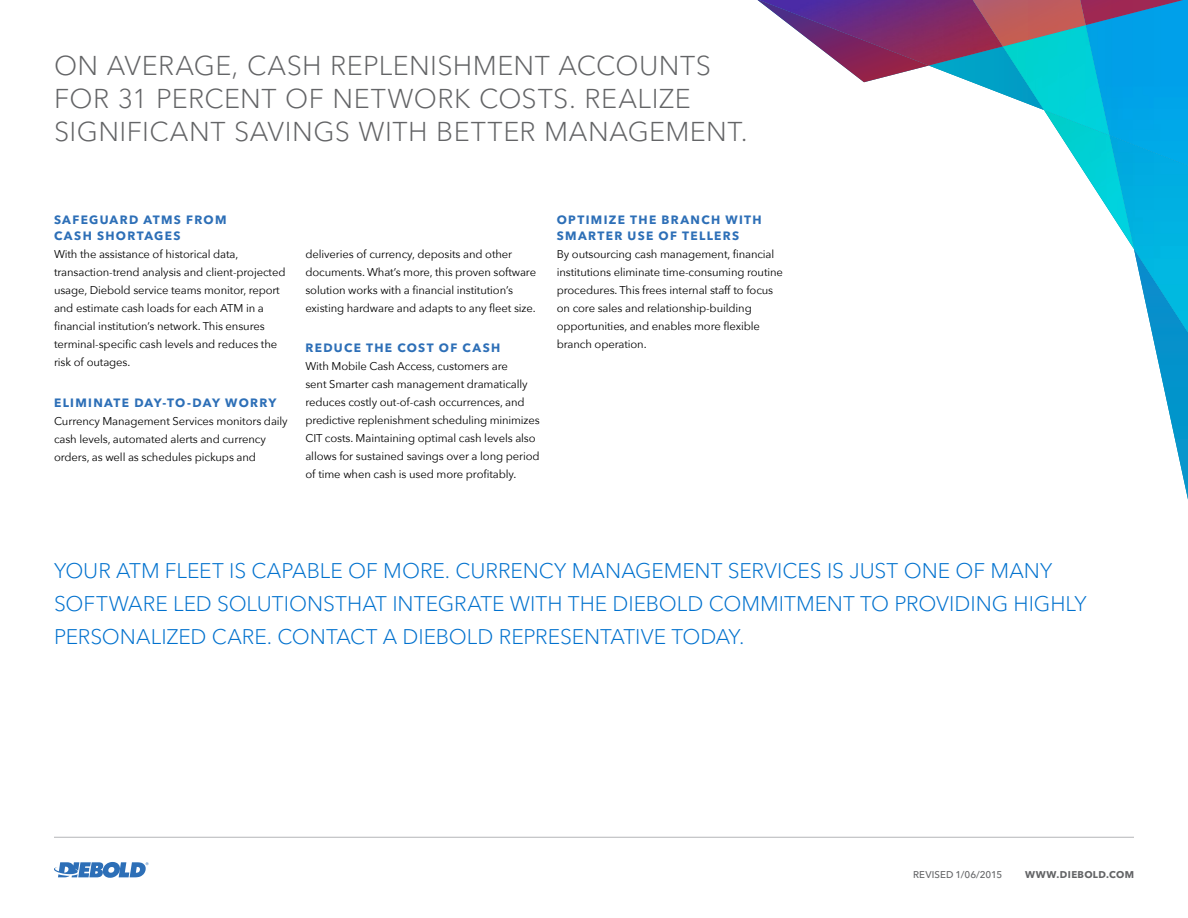
<style>
.page{position:relative;width:1188px;height:918px;background:#fff}
.page>*{position:absolute;margin:0;border:0;box-sizing:border-box;transform-origin:0 0}
.t1{font:300 27px/33px "Avenir Next LT Pro";letter-spacing:.02em;color:#636466}
.t2{font:300 21px/33px "Avenir Next LT Pro";color:#0071ce}
.t3{font:700 12px/16.2px "Avenir Next LT Pro";letter-spacing:.11em;color:#2d6fb7}
.t4{font:11.25px/18px "Avenir Next";letter-spacing:-.01em;color:#000}
.t5{font:500 9.75px "Avenir Next LT Pro";letter-spacing:.005em;color:#636466}
.t6{font:700 9.75px "Avenir Next LT Pro";letter-spacing:.035em;color:#636466}
</style>
<div class="page">
<hr style="left:54px;top:837px;width:1080px;height:1px;background:#bcbec0">
<svg style="left:54px;top:862px;width:94px;height:16px"></svg>
<svg style="left:758px;top:0;width:430px;height:500px"></svg>
<img style="left:759px;top:0;width:244px;height:66px">
<img style="left:1086px;top:0;width:97px;height:25px">
<img style="left:1044px;top:110px;width:90px;height:139px">
<img style="left:1003px;top:25px;width:106px;height:110px">
<img style="left:973px;top:0;width:113px;height:46px">
<h1 class="t1" style="left:54px;top:49px;width:695px">ON AVERAGE, CASH REPLENISHMENT ACCOUNTS<br>FOR 31 PERCENT OF NETWORK COSTS. REALIZE<br>SIGNIFICANT SAVINGS WITH BETTER MANAGEMENT.</h1>
<p class="t3" style="left:54px;top:212px;width:174px">SAFEGUARD ATMS FROM<br>CASH SHORTAGES</p>
<p class="t4" style="left:54px;top:245px;width:233px">With the assistance of historical data, transaction-trend analysis and client-projected usage, Diebold service teams monitor, report and estimate cash loads for each ATM in a financial institution’s network. This ensures terminal-specific cash levels and reduces the risk of outages.</p>
<p class="t3" style="left:54px;top:394px;width:224px">ELIMINATE DAY-TO-DAY WORRY</p>
<p class="t4" style="left:54px;top:411px;width:235px">Currency Management Services monitors daily cash levels, automated alerts and currency orders, as well as schedules pickups and</p>
<p class="t4" style="left:305px;top:244px;width:232px">deliveries of currency, deposits and other documents. What’s more, this proven software solution works with a financial institution’s existing hardware and adapts to any fleet size.</p>
<p class="t3" style="left:305px;top:340px;width:196px">REDUCE THE COST OF CASH</p>
<p class="t4" style="left:305px;top:357px;width:236px">With Mobile Cash Access, customers are<br>sent Smarter cash management dramatically reduces costly out-of-cash occurrences, and predictive replenishment scheduling minimizes CIT costs. Maintaining optimal cash levels also allows for sustained savings over a long period of time when cash is used more profitably.</p>
<p class="t3" style="left:557px;top:212px;width:206px">OPTIMIZE THE BRANCH WITH<br>SMARTER USE OF TELLERS</p>
<p class="t4" style="left:557px;top:245px;width:228px">By outsourcing cash management, financial institutions eliminate time-consuming routine procedures. This frees internal staff to focus on core sales and relationship-building opportunities, and enables more flexible branch operation.</p>
<h2 class="t2" style="left:54px;top:555px;width:1034px">YOUR ATM FLEET IS CAPABLE OF MORE. CURRENCY MANAGEMENT SERVICES IS JUST ONE OF MANY<br>SOFTWARE LED SOLUTIONSTHAT INTEGRATE WITH THE DIEBOLD COMMITMENT TO PROVIDING HIGHLY<br>PERSONALIZED CARE. CONTACT A DIEBOLD REPRESENTATIVE TODAY.</h2>
<p class="t5" style="left:913px;top:869px;width:91px">REVISED 1/06/2015</p>
<p class="t6" style="left:1025px;top:868px;width:110px">WWW.DIEBOLD.COM</p>
</div>
